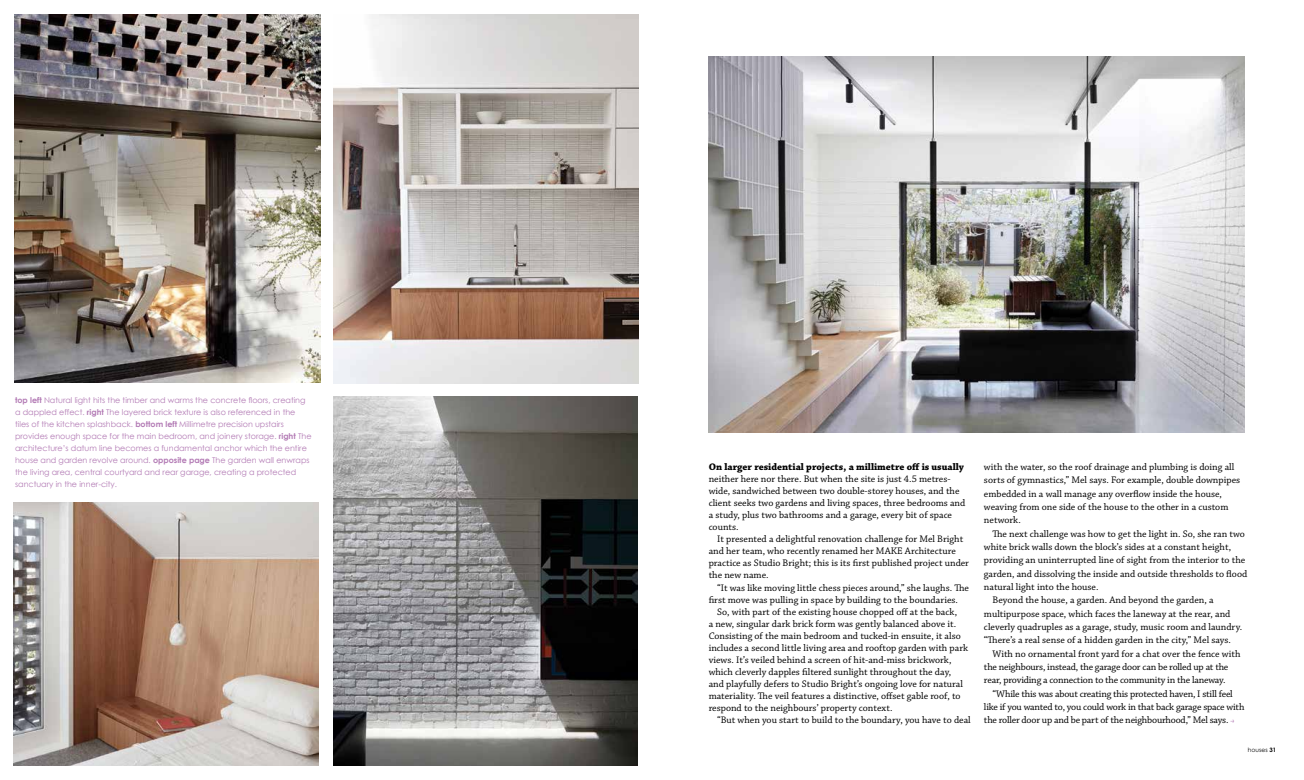
<style>
.page{position:relative;width:1304px;height:780px;background:#fff}
.page>*{position:absolute;margin:0;border:0;box-sizing:border-box;transform-origin:0 0}
.t1{font:10px/12.1px "Chaparral Pro";color:#000}
.t2{font:10px "Chaparral Pro";letter-spacing:-.02em;color:#000}
.t3{font:700 10px "Chaparral Pro";color:#000}
.t4{font:8px/12px "Century Gothic";color:#b37bb5}
.t5{font:6px "Century Gothic";color:#000}
.s1{font-weight:700}
.s2{font-family:"Paralucent";font-weight:300;font-size:9px;color:#b37bb5}
</style>
<div class="page">
<img style="left:709px;top:57px;width:535px;height:376px">
<img style="left:13px;top:502px;width:305px;height:263px">
<img style="left:14px;top:15px;width:306px;height:368px">
<img style="left:333px;top:15px;width:305px;height:368px">
<img style="left:333px;top:396px;width:305px;height:369px">
<p class="t4" style="left:15px;top:393px;width:298px"><span class="s1">top left</span> Natural light hits the timber and warms the concrete floors, creating a dappled effect. <span class="s1">right</span> The layered brick texture is also referenced in the tiles of the kitchen splashback. <span class="s1">bottom left</span> Millimetre precision upstairs provides enough space for the main bedroom, and joinery storage. <span class="s1">right</span> The architecture’s datum line becomes a fundamental anchor which the entire house and garden revolve around. <span class="s1">opposite page</span> The garden wall enwraps the living area, central courtyard and rear garage, creating a protected sanctuary in the inner-city.</p>
<p class="t3" style="left:709px;top:460px;width:257px">On larger residential projects, a millimetre off is usually</p>
<p class="t1" style="left:709px;top:473px;width:258px">neither here nor there. But when the site is just 4.5 metres&shy;wide, sandwiched between two double-storey houses, and the client seeks two gardens and living spaces, three bedrooms and a study, plus two bathrooms and a garage, every bit of space counts.</p>
<p class="t1" style="left:709px;top:533px;width:262px;text-indent:8px">It presented a delightful renovation challenge for Mel Bright and her team, who recently renamed her MAKE Architecture practice as Studio Bright; this is its first published project under the new name.</p>
<p class="t1" style="left:709px;top:581px;width:262px;text-indent:8px">“It was like moving little chess pieces around,” she laughs. The first move was pulling in space by building to the boundaries.</p>
<p class="t1" style="left:709px;top:605px;width:261px;text-indent:8px">So, with part of the existing house chopped off at the back,<br>a new, singular dark brick form was gently balanced above it.<br>Consisting of the main bedroom and tucked-in ensuite, it also includes a second little living area and rooftop garden with park views. It’s veiled behind a screen of hit-and-miss brickwork, which cleverly dapples filtered sunlight throughout the day, and playfully defers to Studio Bright’s ongoing love for natural materiality. The veil features a distinctive, offset gable roof, to respond to the neighbours’ property context.</p>
<p class="t1" style="left:717px;top:714px;width:255px">“But when you start to build to the boundary, you have to deal</p>
<p class="t1" style="left:984px;top:460px;width:258px;line-height:13.3px">with the water, so the roof drainage and plumbing is doing all sorts of gymnastics,” Mel says. For example, double downpipes embedded in a wall manage any overflow inside the house, weaving from one side of the house to the other in a custom network.</p>
<p class="t1" style="left:992px;top:527px;width:254px">The next challenge was how to get the light in. So, she ran two</p>
<p class="t1" style="left:984px;top:541px;width:249px">white brick walls down the block’s sides at a constant height,</p>
<p class="t1" style="left:984px;top:554px;width:263px">providing an uninterrupted line of sight from the interior to the</p>
<p class="t1" style="left:984px;top:567px;width:265px">garden, and dissolving the inside and outside thresholds to flood</p>
<p class="t1" style="left:984px;top:581px;width:116px">natural light into the house.</p>
<p class="t1" style="left:992px;top:594px;width:223px">Beyond the house, a garden. And beyond the garden, a</p>
<p class="t1" style="left:984px;top:607px;width:248px">multipurpose space, which faces the laneway at the rear, and</p>
<p class="t1" style="left:984px;top:621px;width:260px">cleverly quadruples as a garage, study, music room and laundry.</p>
<p class="t1" style="left:984px;top:634px;width:249px">“There’s a real sense of a hidden garden in the city,” Mel says.</p>
<p class="t1" style="left:992px;top:647px;width:249px">With no ornamental front yard for a chat over the fence with</p>
<p class="t2" style="left:984px;top:661px;width:246px">the neighbours, instead, the garage door can be rolled up at the</p>
<p class="t2" style="left:984px;top:674px;width:243px">rear, providing a connection to the community in the laneway.</p>
<p class="t2" style="left:992px;top:688px;width:242px">“While this was about creating this protected haven, I still feel</p>
<p class="t2" style="left:984px;top:701px;width:262px">like if you wanted to, you could work in that back garage space with</p>
<p class="t2" style="left:984px;top:714px;width:252px">the roller door up and be part of the neighbourhood,” Mel says. <span class="s2">&gt;</span></p>
<p class="t5" style="left:1248px;top:745px;width:30px">houses <span class="s1">31</span></p>
</div>
